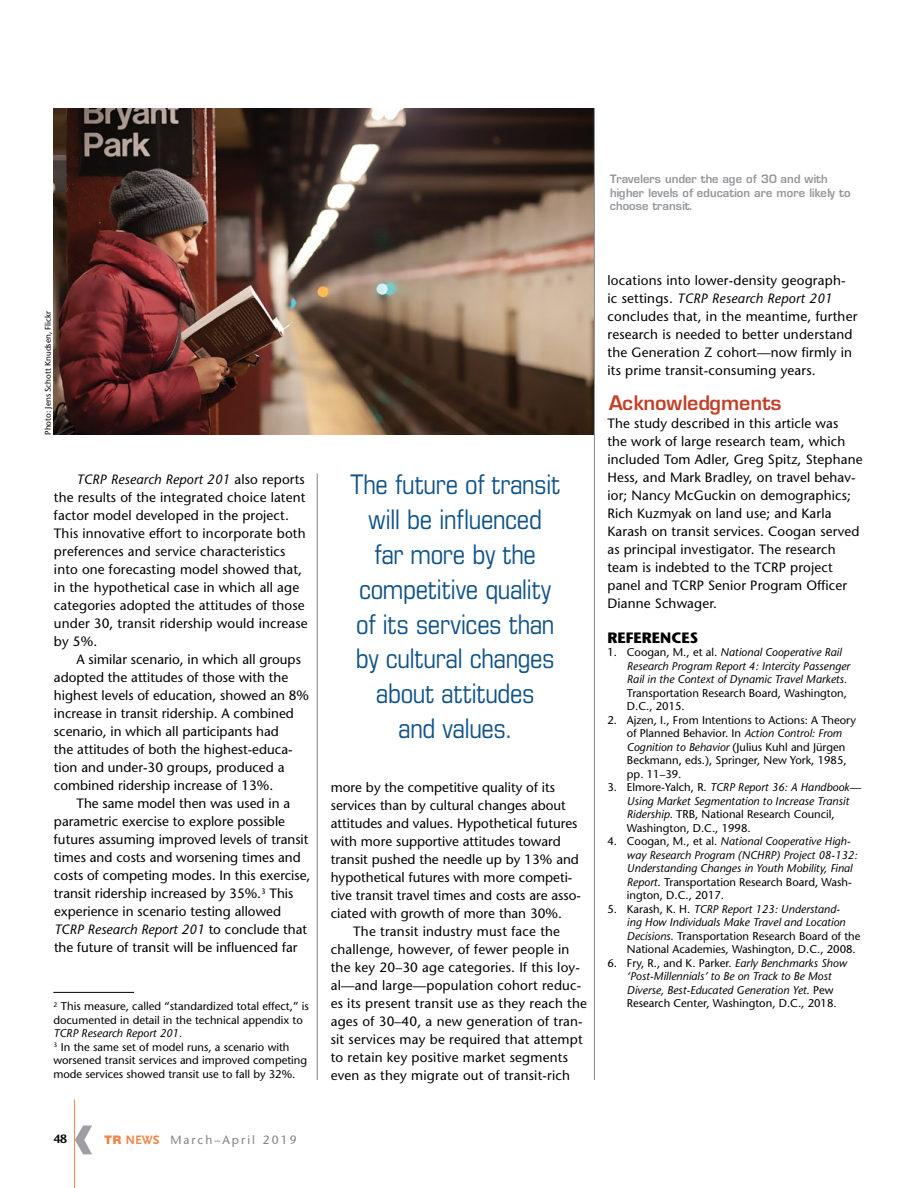
<style>
.page{position:relative;width:918px;height:1188px;background:#fff}
.page>*{position:absolute;margin:0;border:0;box-sizing:border-box;transform-origin:0 0}
.t1{font:700 70.5px "Frutiger";color:#9d9fa2}
.t2{font:condensed 27px/34.8px "Eurostile";letter-spacing:-.015em;color:#105388;text-align:center}
.t3{font:600 19.5px "Eurostile";color:#c23f27}
.t4{font:700 15px "Stone Sans";color:#000}
.t5{font:13.5px/18px "Stone Sans";letter-spacing:.01em;color:#000}
.t6{font:12px "Stone Sans";letter-spacing:.17em;color:#808285}
.t7{font:600 12px "Stone Sans";color:#000}
.t8{font:11.25px/13.5px "Stone Sans";color:#000}
.t9{font:italic 11.25px/13.5px "Stone Sans";color:#000}
.t10{font:600 11.25px/13.5px "Eurostile";color:#939598}
.t11{font:8.25px "Stone Sans";color:#000}
.s1{font-style:italic}
.s2{font-family:"Nimbus San Nov D Blac";font-size:12.75px;color:#f58345}
.s3{font-family:"Scala Sans";font-weight:700;font-size:12.75px;color:#f58345}
.s4{font-style:normal}
</style>
<div class="page">
<hr style="left:74px;top:1099px;width:1px;height:89px;background:#f58345">
<hr style="left:317px;top:473px;width:1px;height:607px;background:#808285">
<img style="left:54px;top:108px;width:540px;height:326px">
<hr style="left:53px;top:992px;width:81px;height:1px;background:#000">
<hr style="left:594px;top:108px;width:1px;height:972px;background:#808285">
<p class="t10" style="left:609px;top:172px;width:242px">Travelers under the age of 30 and with higher levels of education are more likely to choose transit.</p>
<p class="t11" style="left:43px;top:435px;width:126px;rotate:-90deg">Photo: Jens Schott Knudsen, Flickr</p>
<p class="t5" style="left:54px;top:470px;width:255px;text-indent:23px"><span class="s1">TCRP Research Report 201</span> also reports the results of the integrated choice latent factor model developed in the project.<br>This innovative effort to incorporate both preferences and service characteristics into one forecasting model showed that, in the hypothetical case in which all age categories adopted the attitudes of those under 30, transit ridership would increase by 5%.</p>
<p class="t5" style="left:54px;top:650px;width:257px;text-indent:23px">A similar scenario, in which all groups adopted the attitudes of those with the highest levels of education, showed an 8% increase in transit ridership. A combined scenario, in which all participants had<br>the attitudes of both the highest-educa&shy;tion and under-30 groups, produced a combined ridership increase of 13%.</p>
<p class="t5" style="left:54px;top:794px;width:258px;text-indent:23px">The same model then was used in a parametric exercise to explore possible futures assuming improved levels of transit times and costs and worsening times and costs of competing modes. In this exercise, transit ridership increased by 35%.<sup>3</sup> This experience in scenario testing allowed <span class="s1">TCRP Research Report 201</span> to conclude that the future of transit will be influenced far</p>
<p class="t8" style="left:53px;top:1000px;width:257px"><sup>2</sup> This measure, called “standardized total effect,” is documented in detail in the technical appendix to</p>
<p class="t8" style="left:53px;top:1027px;width:255px"><span class="s1">TCRP Research Report 201.<br></span><sup>3</sup> In the same set of model runs, a scenario with worsened transit services and improved competing mode services showed transit use to fall by 32%.</p>
<p class="t7" style="left:53px;top:1131px;width:15px">48</p>
<h1 class="t1" style="left:71px;top:1093px;width:25px">‹</h1>
<p class="t6" style="left:105px;top:1132px;width:194px"><span class="s2">TR</span> <span class="s3">NEWS</span> March–April 2019</p>
<h2 class="t2" style="left:350px;top:467px;width:211px">The future of transit will be influenced<br>far more by the competitive quality of its services than by cultural changes about attitudes<br>and values.</h2>
<p class="t5" style="left:331px;top:778px;width:226px">more by the competitive quality of its</p>
<p class="t5" style="left:331px;top:796px;width:237px">services than by cultural changes about</p>
<p class="t5" style="left:331px;top:814px;width:248px">attitudes and values. Hypothetical futures</p>
<p class="t5" style="left:331px;top:832px;width:232px">with more supportive attitudes toward</p>
<p class="t5" style="left:331px;top:850px;width:250px">transit pushed the needle up by 13% and</p>
<p class="t5" style="left:331px;top:868px;width:243px">hypothetical futures with more competi-</p>
<p class="t5" style="left:331px;top:886px;width:252px">tive transit travel times and costs are asso-</p>
<p class="t5" style="left:331px;top:904px;width:233px">ciated with growth of more than 30%.</p>
<p class="t5" style="left:353px;top:922px;width:208px">The transit industry must face the</p>
<p class="t5" style="left:331px;top:940px;width:240px">challenge, however, of fewer people in</p>
<p class="t5" style="left:331px;top:958px;width:251px">the key 20–30 age categories. If this loy-</p>
<p class="t5" style="left:331px;top:976px;width:252px">al—and large—population cohort reduc-</p>
<p class="t5" style="left:331px;top:994px;width:258px">es its present transit use as they reach the</p>
<p class="t5" style="left:331px;top:1012px;width:254px">ages of 30–40, a new generation of tran-</p>
<p class="t5" style="left:331px;top:1030px;width:253px">sit services may be required that attempt</p>
<p class="t5" style="left:331px;top:1048px;width:239px">to retain key positive market segments</p>
<p class="t5" style="left:331px;top:1066px;width:241px">even as they migrate out of transit-rich</p>
<p class="t5" style="left:608px;top:271px;width:252px">locations into lower-density geograph&shy;ic settings. <span class="s1">TCRP Research Report 201 </span>concludes that, in the meantime, further research is needed to better understand the Generation Z cohort—now firmly in its prime transit-consuming years.</p>
<h3 class="t3" style="left:608px;top:391px;width:174px">Acknowledgments</h3>
<p class="t5" style="left:608px;top:415px;width:257px">The study described in this article was<br>the work of large research team, which included Tom Adler, Greg Spitz, Stephane Hess, and Mark Bradley, on travel behav&shy;ior; Nancy McGuckin on demographics; Rich Kuzmyak on land use; and Karla Karash on transit services. Coogan served as principal investigator. The research team is indebted to the TCRP project panel and TCRP Senior Program Officer Dianne Schwager.</p>
<p class="t4" style="left:608px;top:628px;width:92px">REFERENCES</p>
<p class="t9" style="left:627px;top:645px;width:225px;text-indent:-19px"><span class="s4">1. Coogan, M., et al.</span> National Cooperative Rail<br>Research Program Report 4: Intercity Passenger<br>Rail in the Context of Dynamic Travel Markets.</p>
<p class="t8" style="left:627px;top:686px;width:222px">Transportation Research Board, Washington,<br>D.C., 2015.</p>
<p class="t8" style="left:627px;top:713px;width:231px;text-indent:-19px">2. Ajzen, I., From Intentions to Actions: A Theory of Planned Behavior. In <span class="s1">Action Control: From Cognition to Behavior</span> (Julius Kuhl and Jürgen Beckmann, eds.), Springer, New York, 1985, pp. 11–39.</p>
<p class="t9" style="left:627px;top:780px;width:235px;text-indent:-19px"><span class="s4">3. Elmore-Yalch, R.</span> TCRP Report 36: A Handbook— Using Market Segmentation to Increase Transit Ridership<span class="s4">. TRB, National Research Council, Washington, D.C., 1998.</span></p>
<p class="t9" style="left:627px;top:834px;width:232px;text-indent:-19px"><span class="s4">4. Coogan, M., et al.</span> National Cooperative High&shy;way Research Program (NCHRP) Project 08-132:<br>Understanding Changes in Youth Mobility, Final Report<span class="s4">. Transportation Research Board, Wash&shy;ington, D.C., 2017.</span></p>
<p class="t8" style="left:627px;top:902px;width:235px;text-indent:-19px">5. Karash, K. H. <span class="s1">TCRP Report 123: Understand-<br>ing How Individuals Make Travel and Location Decisions</span>. Transportation Research Board of the National Academies, Washington, D.C., 2008.</p>
<p class="t9" style="left:627px;top:956px;width:221px;text-indent:-19px"><span class="s4">6. Fry, R., and K. Parker.</span> Early Benchmarks Show ‘Post-Millennials’ to Be on Track to Be Most Diverse, Best-Educated Generation Yet<span class="s4">. Pew Research Center, Washington, D.C., 2018.</span></p>
</div>
